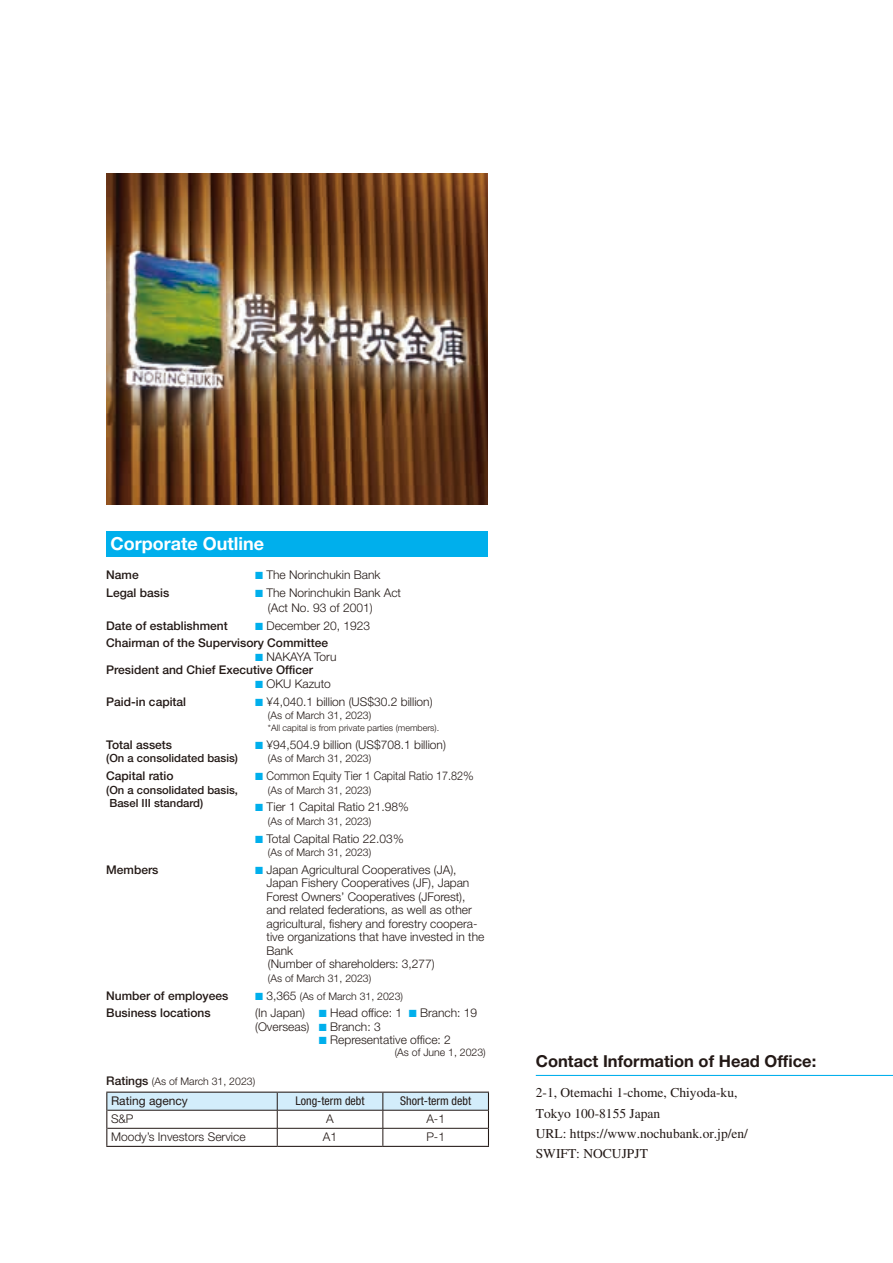
<style>
.page{position:relative;width:893px;height:1263px;background:#fff}
.page>*{position:absolute;margin:0;border:0;box-sizing:border-box;transform-origin:0 0}
.t1{font:700 18px "Helvetica Neue LT Std";color:#fff}
.t2{font:700 16.5px "Helvetica Neue LT Std";color:#231916}
.t3{font:13.5px/20.2px "Times LT Std";color:#231916}
.t4{font:300 12px/13.5px "Helvetica Neue LT Std";color:#231916}
.t5{font:500 12px/17.7px "Helvetica Neue LT Std";color:#231916}
.t6{font:300 12px "Helvetica Neue LT Std";color:#231916;scale:.9 1}
.t7{font:condensed 12px "Helvetica Neue LT Std";color:#231916}
.t8{font:12px "Helvetica Neue LT Std";color:#231916}
.t9{font:500 11.25px "Helvetica Neue LT Std";color:#231916}
.t10{font:300 10.5px "Helvetica Neue LT Std";color:#231916}
.t11{font:300 9px "Helvetica Neue LT Std";color:#231916}
.s1{color:#00afec}
.s2{font-weight:300}
.s3{font-size:12px}
.s4{font-weight:500;font-size:12px}
</style>
<div class="page">
<div style="left:106px;top:531px;width:381px;height:26px;background:#00afec"></div>
<hr style="left:106px;top:1091px;width:171px;height:2px;background:#231916">
<hr style="left:277px;top:1091px;width:106px;height:2px;background:#231916">
<hr style="left:383px;top:1091px;width:106px;height:2px;background:#231916">
<hr style="left:106px;top:1146px;width:171px;height:1px;background:#231916">
<hr style="left:277px;top:1146px;width:106px;height:1px;background:#231916">
<hr style="left:383px;top:1146px;width:106px;height:1px;background:#231916">
<svg style="left:106px;top:1092px;width:383px;height:54px"></svg>
<hr style="left:107px;top:1128px;width:170px;height:1px;background:#231916">
<hr style="left:277px;top:1128px;width:106px;height:1px;background:#231916">
<hr style="left:383px;top:1128px;width:105px;height:1px;background:#231916">
<hr style="left:536px;top:1075px;width:357px;height:1px;background:#00afec">
<img style="left:106px;top:173px;width:381px;height:331px">
<h1 class="t1" style="left:111px;top:532px;width:155px">Corporate Outline</h1>
<p class="t5" style="left:106px;top:566px;width:34px">Name</p>
<p class="t4" style="left:255px;top:568px;width:127px"><span class="s1">■</span> The Norinchukin Bank</p>
<p class="t5" style="left:106px;top:584px;width:64px">Legal basis</p>
<p class="t4" style="left:268px;top:585px;width:135px;line-height:14.7px;text-indent:-13px"><span class="s1">■</span> The Norinchukin Bank Act (Act No. 93 of 2001)</p>
<p class="t5" style="left:106px;top:616px;width:123px">Date of establishment</p>
<p class="t5" style="left:106px;top:616px;width:265px;text-indent:149px"><span class="s1">■</span> <span class="s2">December 20, 1923<br></span>Chairman of the Supervisory Committee</p>
<p class="t5" style="left:106px;top:650px;width:232px;line-height:13.5px;text-indent:149px"><span class="s1">■</span> <span class="s2">NAKAYA Toru<br></span>President and Chief Executive Officer</p>
<p class="t4" style="left:255px;top:677px;width:77px"><span class="s1">■</span> OKU Kazuto</p>
<p class="t5" style="left:106px;top:692px;width:81px">Paid-in capital</p>
<p class="t4" style="left:255px;top:694px;width:179px"><span class="s1">■</span> ¥4,040.1 billion (US$30.2 billion)</p>
<p class="t10" style="left:268px;top:709px;width:105px">(As of March 31, 2023)</p>
<p class="t11" style="left:268px;top:722px;width:173px">*All capital is from private parties (members).</p>
<p class="t5" style="left:106px;top:736px;width:67px">Total assets</p>
<p class="t4" style="left:255px;top:738px;width:192px"><span class="s1">■</span> ¥94,504.9 billion (US$708.1 billion)</p>
<p class="t9" style="left:106px;top:752px;width:133px">(On a consolidated basis)</p>
<p class="t10" style="left:268px;top:752px;width:105px">(As of March 31, 2023)</p>
<p class="t5" style="left:106px;top:767px;width:69px">Capital ratio</p>
<p class="t6" style="left:255px;top:768px;width:244px"><span class="s1">■</span> Common Equity Tier 1 Capital Ratio 17.82%</p>
<p class="t9" style="left:106px;top:783px;width:133px">(On a consolidated basis,</p>
<p class="t10" style="left:268px;top:783px;width:105px">(As of March 31, 2023)</p>
<p class="t9" style="left:109px;top:796px;width:95px">Basel III standard)</p>
<p class="t4" style="left:255px;top:800px;width:155px"><span class="s1">■</span> Tier 1 Capital Ratio 21.98%</p>
<p class="t10" style="left:268px;top:815px;width:105px">(As of March 31, 2023)</p>
<p class="t4" style="left:255px;top:831px;width:150px"><span class="s1">■</span> Total Capital Ratio 22.03%</p>
<p class="t10" style="left:268px;top:846px;width:105px">(As of March 31, 2023)</p>
<p class="t5" style="left:106px;top:861px;width:54px">Members</p>
<p class="t4" style="left:266px;top:863px;width:220px;text-indent:-11px"><span class="s1">■</span> Japan Agricultural Cooperatives (JA), Japan Fishery Cooperatives (JF), Japan Forest Owners’ Cooperatives (JForest), and related federations, as well as other agricultural, fishery and forestry coopera&shy;tive organizations that have invested in the Bank<br>(Number of shareholders: 3,277)</p>
<p class="t10" style="left:268px;top:972px;width:105px">(As of March 31, 2023)</p>
<p class="t5" style="left:106px;top:986px;width:124px">Number of employees</p>
<p class="t10" style="left:255px;top:989px;width:150px"><span class="s1">■</span> <span class="s3">3,365</span> (As of March 31, 2023)</p>
<p class="t5" style="left:106px;top:1004px;width:106px">Business locations</p>
<p class="t4" style="left:255px;top:1006px;width:224px">(In Japan) <span class="s1">■</span> Head office: 1 <span class="s1">■</span> Branch: 19 (Overseas) <span class="s1">■</span> Branch: 3</p>
<p class="t4" style="left:319px;top:1032px;width:134px"><span class="s1">■</span> Representative office: 2</p>
<p class="t10" style="left:395px;top:1046px;width:93px">(As of June 1, 2023)</p>
<p class="t10" style="left:106px;top:1074px;width:150px"><span class="s4">Ratings</span> (As of March 31, 2023)</p>
<p class="t8" style="left:111px;top:1094px;width:78px">Rating agency</p>
<p class="t7" style="left:295px;top:1094px;width:71px">Long-term debt</p>
<p class="t7" style="left:400px;top:1094px;width:72px">Short-term debt</p>
<p class="t4" style="left:111px;top:1112px;width:24px">S&amp;P</p>
<p class="t4" style="left:326px;top:1112px;width:9px">A</p>
<p class="t4" style="left:426px;top:1112px;width:20px">A-1</p>
<p class="t4" style="left:111px;top:1130px;width:136px">Moody’s Investors Service</p>
<p class="t4" style="left:323px;top:1130px;width:16px">A1</p>
<p class="t4" style="left:426px;top:1130px;width:20px">P-1</p>
<h2 class="t2" style="left:536px;top:1051px;width:282px">Contact Information of Head Office:</h2>
<p class="t3" style="left:536px;top:1082px;width:214px">2-1, Otemachi 1-chome, Chiyoda-ku,<br>Tokyo 100-8155 Japan<br>URL: https://www.nochubank.or.jp/en/<br>SWIFT: NOCUJPJT</p>
</div>
